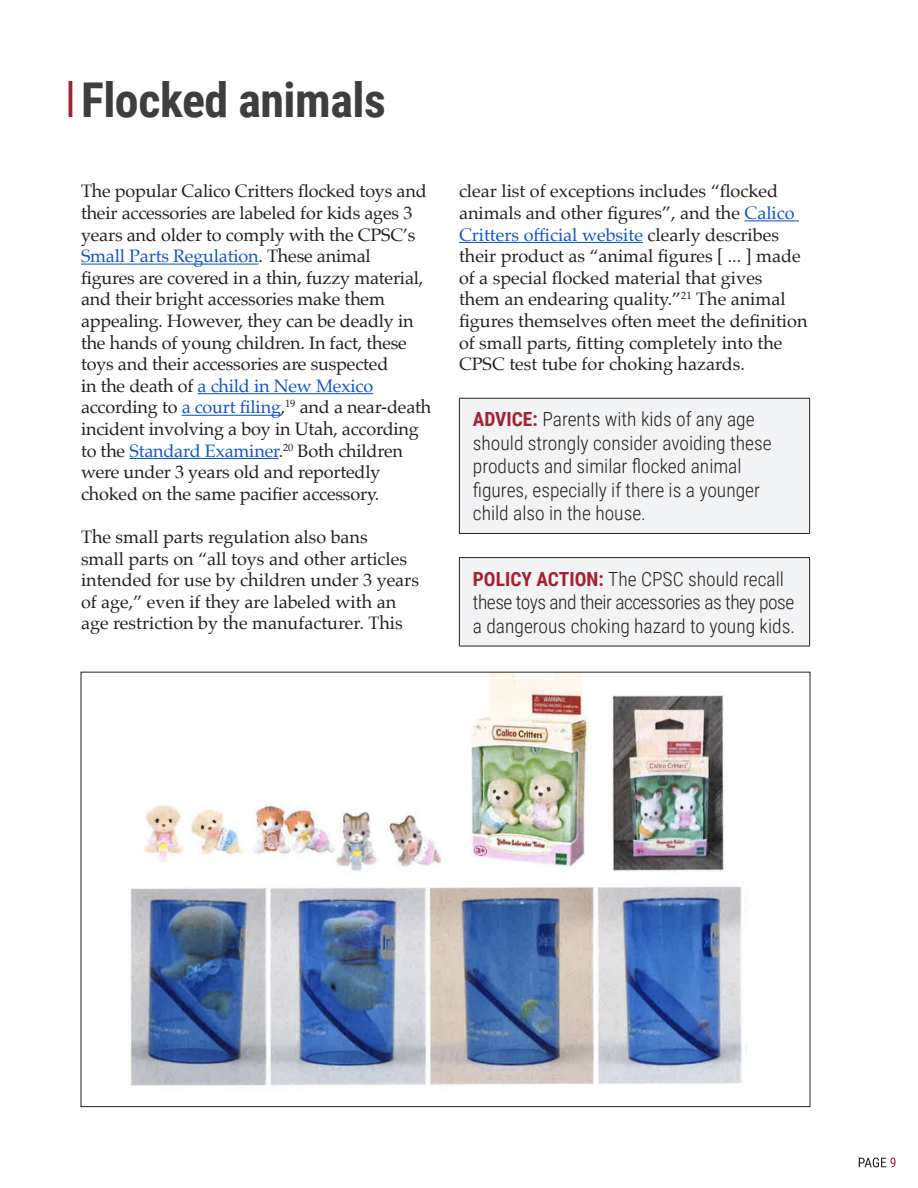
<style>
.page{position:relative;width:918px;height:1188px;background:#fff}
.page>*{position:absolute;margin:0;border:0;box-sizing:border-box;transform-origin:0 0}
.Section_Header{font:700 48px "Roboto Condensed";letter-spacing:-.01em;color:#3e3e3f}
.box{font:300 19.5px/23.4px "Roboto Condensed";color:#231f20}
.Body{font:18px/21.6px "Palatino";letter-spacing:-.01em;color:#231f20}
.s1{color:#15c}
.s2{font-weight:700;color:#a62035}
</style>
<div class="page">
<svg style="left:859px;top:1158px;width:37px;height:9px"></svg>
<hr style="left:69px;top:81px;width:3px;height:36px;background:#a62035">
<hr style="left:81px;top:264px;width:177px;height:1px;background:#15c">
<hr style="left:198px;top:393px;width:175px;height:1px;background:#15c">
<hr style="left:182px;top:415px;width:99px;height:1px;background:#15c">
<hr style="left:129px;top:458px;width:150px;height:1px;background:#15c">
<hr style="left:745px;top:220px;width:54px;height:1px;background:#15c">
<hr style="left:459px;top:242px;width:184px;height:1px;background:#15c">
<div style="left:459px;top:398px;width:351px;height:135px;background:#f2f3f4"></div>
<hr style="left:459px;top:398px;width:351px;height:1px;background:#231f20">
<hr style="left:459px;top:399px;width:1px;height:134px;background:#231f20">
<hr style="left:809px;top:399px;width:1px;height:134px;background:#231f20">
<hr style="left:459px;top:533px;width:351px;height:1px;background:#231f20">
<div style="left:459px;top:558px;width:351px;height:88px;background:#f2f3f4"></div>
<hr style="left:459px;top:557px;width:351px;height:1px;background:#231f20">
<hr style="left:459px;top:558px;width:1px;height:88px;background:#231f20">
<hr style="left:809px;top:558px;width:1px;height:88px;background:#231f20">
<hr style="left:459px;top:646px;width:351px;height:1px;background:#231f20">
<img style="left:130px;top:674px;width:617px;height:412px">
<p class="Section_Header" style="left:81px;top:66px;width:306px">Flocked animals</p>
<p class="Body" style="left:81px;top:180px;width:352px">The popular Calico Critters flocked toys and their accessories are labeled for kids ages 3 years and older to comply with the CPSC’s <span class="s1">Small Parts Regulation</span>. These animal<br>figures are covered in a thin, fuzzy material, and their bright accessories make them appealing. However, they can be deadly in the hands of young children. In fact, these toys and their accessories are suspected<br>in the death of <span class="s1">a child in New Mexico </span>according to <span class="s1">a court filing</span>,<sup>19</sup> and a near-death incident involving a boy in Utah, according to the <span class="s1">Standard Examiner</span>.<sup>20</sup> Both children were under 3 years old and reportedly choked on the same pacifier accessory.</p>
<p class="Body" style="left:81px;top:526px;width:340px">The small parts regulation also bans<br>small parts on “all toys and other articles intended for use by children under 3 years of age,” even if they are labeled with an age restriction by the manufacturer. This</p>
<p class="Body" style="left:459px;top:180px;width:350px">clear list of exceptions includes “flocked animals and other figures”, and the <span class="s1">Calico Critters official website</span> clearly describes their product as “animal figures [ ... ] made of a special flocked material that gives them an endearing quality.”<sup>21</sup> The animal figures themselves often meet the definition of small parts, fitting completely into the CPSC test tube for choking hazards.</p>
<p class="box" style="left:473px;top:407px;width:300px"><span class="s2">ADVICE:</span> Parents with kids of any age should strongly consider avoiding these products and similar flocked animal figures, especially if there is a younger child also in the house.</p>
<p class="box" style="left:473px;top:566px;width:324px"><span class="s2">POLICY ACTION:</span> The CPSC should recall these toys and their accessories as they pose a dangerous choking hazard to young kids.</p>
</div>
